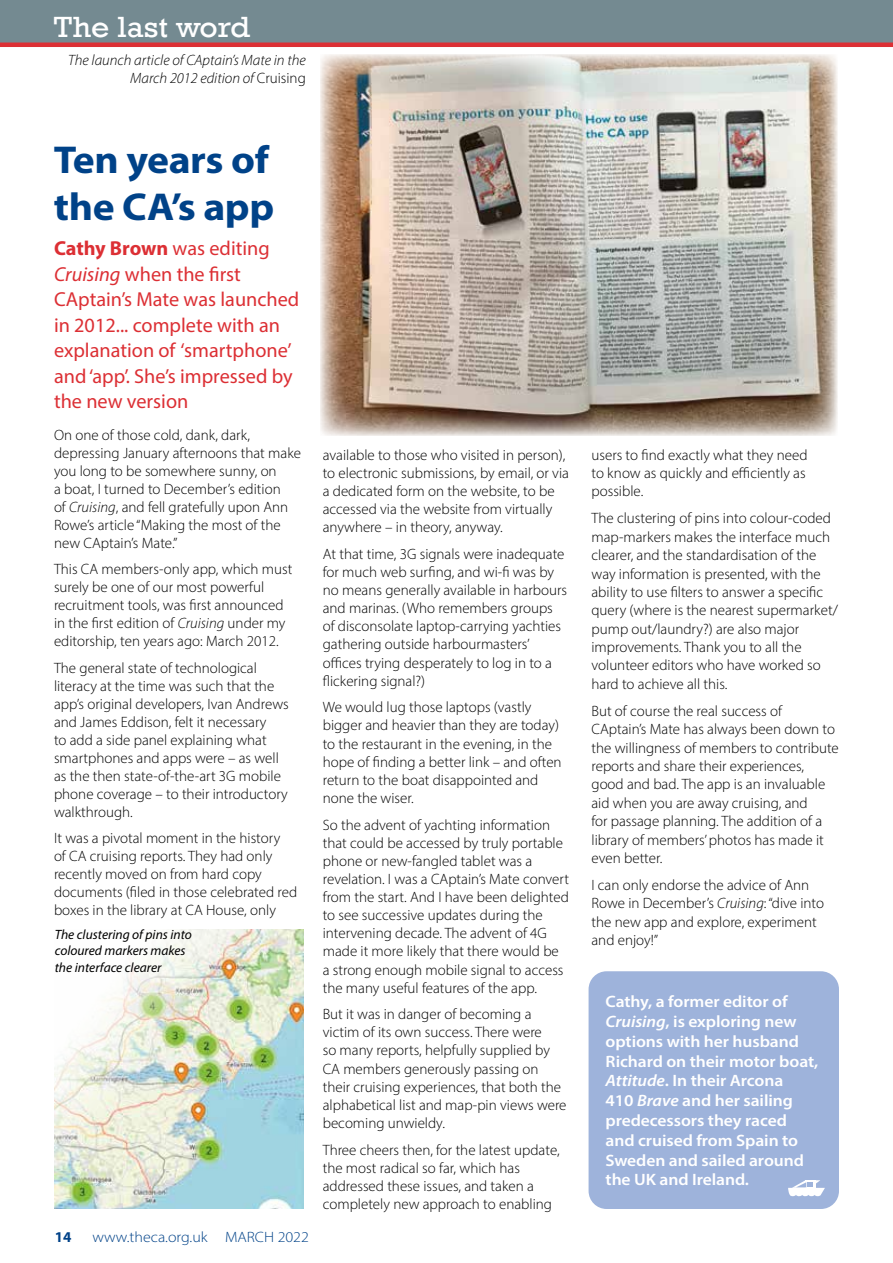
<style>
.page{position:relative;width:893px;height:1263px;background:#fff}
.page>*{position:absolute;margin:0;border:0;box-sizing:border-box;transform-origin:0 0}
.t1{font:700 39px/46.5px "Myriad Pro";letter-spacing:-.01em;color:#004288;scale:1.07 1}
.t2{font:30px "Rockwell";color:#fff;scale:1.07 1}
.t3{font:20.25px/25.5px "Myriad Pro";color:#dc2f34}
.t4{font:600 16.5px/19.8px "Myriad Pro";letter-spacing:-.005em;color:#fff;scale:1.07 1}
.t5{font:300 15px/18.1px "Myriad Pro";color:#000}
.t6{font:italic 300 15px/18px "Myriad Pro";color:#000;text-align:right}
.t7{font:300 15px "Myriad Pro";color:#004288;scale:1.07 1}
.t8{font:700 15px "Myriad Pro";color:#004288}
.t9{font:italic 13.5px/16.2px "Myriad Pro";color:#000}
.s1{font-style:normal}
.s2{font-weight:700}
.s3{font-style:italic}
</style>
<div class="page">
<div style="left:589px;top:971px;width:250px;height:238px;background:#9eb3db;border-radius:18px"></div>
<div style="left:0;top:0;width:893px;height:43px;background:#748a91"></div>
<hr style="left:0;top:43px;width:893px;height:4px;background:#dc2f34">
<svg style="left:788px;top:1180px;width:37px;height:17px"></svg>
<img style="left:320px;top:54px;width:517px;height:382px">
<img style="left:54px;top:929px;width:250px;height:280px">
<h2 class="t2" style="left:54px;top:9px;width:185px">The last word</h2>
<p class="t6" style="left:68px;top:51px;width:239px">The launch article of CAptain’s Mate in the<br>March 2012 edition of <span class="s1">Cruising</span></p>
<h1 class="t1" style="left:54px;top:135px;width:207px">Ten years of the CA’s app</h1>
<h3 class="t3" style="left:54px;top:236px;width:247px"><span class="s2">Cathy Brown</span> was editing<br><span class="s3">Cruising</span> when the first<br>CAptain’s Mate was launched in 2012... complete with an explanation of ‘smartphone’ and ‘app’. She’s impressed by the new version</h3>
<p class="t5" style="left:54px;top:425px;width:249px">On one of those cold, dank, dark, depressing January afternoons that make you long to be somewhere sunny, on<br>a boat, I turned to December’s edition<br>of <span class="s3">Cruising</span>, and fell gratefully upon Ann Rowe’s article “Making the most of the new CAptain’s Mate.”</p>
<p class="t5" style="left:54px;top:560px;width:240px">This CA members-only app, which must surely be one of our most powerful recruitment tools, was first announced in the first edition of <span class="s3">Cruising</span> under my editorship, ten years ago: March 2012.</p>
<p class="t5" style="left:54px;top:658px;width:236px">The general state of technological literacy at the time was such that the app’s original developers, Ivan Andrews and James Eddison, felt it necessary<br>to add a side panel explaining what smartphones and apps were – as well as the then state-of-the-art 3G mobile phone coverage – to their introductory walkthrough.</p>
<p class="t5" style="left:54px;top:829px;width:245px">It was a pivotal moment in the history<br>of CA cruising reports. They had only recently moved on from hard copy documents (filed in those celebrated red boxes in the library at CA House, only</p>
<p class="t9" style="left:55px;top:926px;width:139px">The clustering of pins into coloured markers makes the interface clearer</p>
<p class="t8" style="left:55px;top:1227px;width:18px">14</p>
<p class="t7" style="left:92px;top:1227px;width:204px">www.theca.org.uk MARCH 2022</p>
<p class="t5" style="left:323px;top:445px;width:248px">available to those who visited in person), to electronic submissions, by email, or via a dedicated form on the website, to be accessed via the website from virtually anywhere – in theory, anyway.</p>
<p class="t5" style="left:323px;top:545px;width:246px">At that time, 3G signals were inadequate for much web surfing, and wi-fi was by no means generally available in harbours and marinas. (Who remembers groups of disconsolate laptop-carrying yachties gathering outside harbourmasters’ offices trying desperately to log in to a flickering signal?)</p>
<p class="t5" style="left:323px;top:698px;width:240px">We would lug those laptops (vastly bigger and heavier than they are today) to the restaurant in the evening, in the hope of finding a better link – and often return to the boat disappointed and none the wiser.</p>
<p class="t5" style="left:323px;top:815px;width:248px">So the advent of yachting information that could be accessed by truly portable phone or new-fangled tablet was a revelation. I was a CAptain’s Mate convert from the start. And I have been delighted to see successive updates during the intervening decade. The advent of 4G made it more likely that there would be a strong enough mobile signal to access the many useful features of the app.</p>
<p class="t5" style="left:323px;top:1005px;width:245px">But it was in danger of becoming a victim of its own success. There were<br>so many reports, helpfully supplied by CA members generously passing on their cruising experiences, that both the alphabetical list and map-pin views were becoming unwieldy.</p>
<p class="t5" style="left:323px;top:1140px;width:238px">Three cheers then, for the latest update, the most radical so far, which has addressed these issues, and taken a completely new approach to enabling</p>
<p class="t5" style="left:591px;top:445px;width:218px">users to find exactly what they need to know as quickly and efficiently as possible.</p>
<p class="t5" style="left:591px;top:509px;width:248px">The clustering of pins into colour-coded map-markers makes the interface much clearer, and the standardisation of the way information is presented, with the ability to use filters to answer a specific query (where is the nearest supermarket/ pump out/laundry?) are also major improvements. Thank you to all the volunteer editors who have worked so hard to achieve all this.</p>
<p class="t5" style="left:591px;top:701px;width:249px">But of course the real success of CAptain’s Mate has always been down to the willingness of members to contribute reports and share their experiences, good and bad. The app is an invaluable aid when you are away cruising, and<br>for passage planning. The addition of a library of members’ photos has made it even better.</p>
<p class="t5" style="left:591px;top:875px;width:234px">I can only endorse the advice of Ann<br>Rowe in December’s <span class="s3">Cruising</span>: “dive into the new app and explore, experiment and enjoy!”</p>
<p class="t4" style="left:606px;top:991px;width:200px">Cathy, a former editor of<br><span class="s3">Cruising</span>, is exploring new options with her husband<br>Richard on their motor boat,<br><span class="s3">Attitude</span>. In their Arcona<br>410 <span class="s3">Brave</span> and her sailing predecessors they raced and cruised from Spain to<br>Sweden and sailed around the UK and Ireland.</p>
</div>
